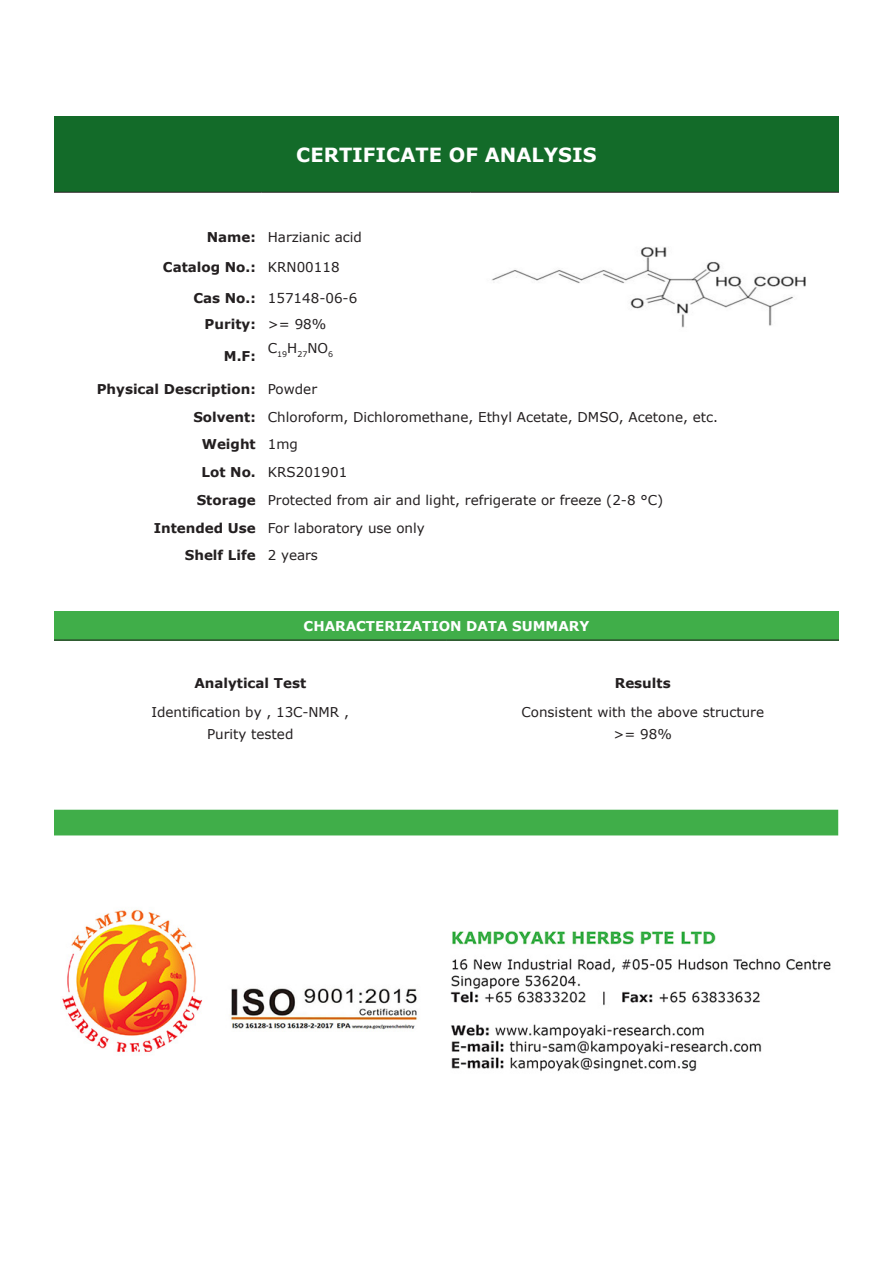
<style>
.page{position:relative;width:893px;height:1263px;background:#fff}
.page>*{position:absolute;margin:0;border:0;box-sizing:border-box;transform-origin:0 0}
.t1{font:700 19.5px "Verdana";color:#fff}
.t2{font:13.5px "Verdana";color:#231f20}
.t3{font:700 13.5px "Verdana";color:#231f20}
.t4{font:700 13.5px "Verdana";color:#fff}
.t5{font:7.8px "Verdana";color:#231f20}
</style>
<div class="page">
<div style="left:54px;top:116px;width:785px;height:76px;background:#136b29"></div>
<hr style="left:54px;top:192px;width:208px;height:1px;background:#231f20">
<hr style="left:262px;top:192px;width:208px;height:1px;background:#231f20">
<hr style="left:470px;top:192px;width:369px;height:1px;background:#231f20">
<img style="left:491px;top:247px;width:315px;height:81px">
<div style="left:54px;top:611px;width:785px;height:29px;background:#40ae49"></div>
<hr style="left:54px;top:640px;width:392px;height:1px;background:#231f20">
<hr style="left:446px;top:640px;width:393px;height:1px;background:#231f20">
<div style="left:54px;top:810px;width:784px;height:25px;background:#40ae49"></div>
<img style="left:62px;top:909px;width:769px;height:163px">
<p class="t1" style="left:296px;top:142px;width:302px">CERTIFICATE OF ANALYSIS</p>
<p class="t3" style="left:207px;top:228px;width:51px">Name:</p>
<p class="t2" style="left:268px;top:228px;width:96px">Harzianic acid</p>
<p class="t3" style="left:163px;top:258px;width:94px">Catalog No.:</p>
<p class="t2" style="left:268px;top:259px;width:73px">KRN00118</p>
<p class="t3" style="left:193px;top:289px;width:64px">Cas No.:</p>
<p class="t2" style="left:268px;top:289px;width:91px">157148-06-6</p>
<p class="t3" style="left:205px;top:315px;width:53px">Purity:</p>
<p class="t2" style="left:268px;top:315px;width:60px">&gt;= 98%</p>
<p class="t3" style="left:224px;top:347px;width:33px">M.F:</p>
<p class="t5" style="left:268px;top:349px;width:67px"><sup>C</sup>19<sup>H</sup>27<sup>NO</sup>6</p>
<p class="t3" style="left:97px;top:380px;width:161px">Physical Description:</p>
<p class="t2" style="left:268px;top:380px;width:51px">Powder</p>
<p class="t3" style="left:193px;top:408px;width:64px">Solvent:</p>
<p class="t2" style="left:268px;top:408px;width:452px">Chloroform, Dichloromethane, Ethyl Acetate, DMSO, Acetone, etc.</p>
<p class="t3" style="left:202px;top:435px;width:56px">Weight</p>
<p class="t2" style="left:268px;top:435px;width:32px">1mg</p>
<p class="t3" style="left:202px;top:463px;width:56px">Lot No.</p>
<p class="t2" style="left:268px;top:463px;width:81px">KRS201901</p>
<p class="t3" style="left:197px;top:491px;width:61px">Storage</p>
<p class="t2" style="left:268px;top:492px;width:397px">Protected from air and light, refrigerate or freeze (2-8 °C)</p>
<p class="t3" style="left:154px;top:519px;width:104px">Intended Use</p>
<p class="t2" style="left:268px;top:519px;width:159px">For laboratory use only</p>
<p class="t3" style="left:185px;top:546px;width:72px">Shelf Life</p>
<p class="t2" style="left:268px;top:546px;width:52px">2 years</p>
<p class="t4" style="left:304px;top:617px;width:287px">CHARACTERIZATION DATA SUMMARY</p>
<p class="t3" style="left:194px;top:674px;width:113px">Analytical Test</p>
<p class="t3" style="left:615px;top:674px;width:57px">Results</p>
<p class="t2" style="left:151px;top:703px;width:199px">Identification by , 13C-NMR ,</p>
<p class="t2" style="left:521px;top:703px;width:244px">Consistent with the above structure</p>
<p class="t2" style="left:207px;top:725px;width:88px">Purity tested</p>
<p class="t2" style="left:613px;top:725px;width:60px">&gt;= 98%</p>
</div>
